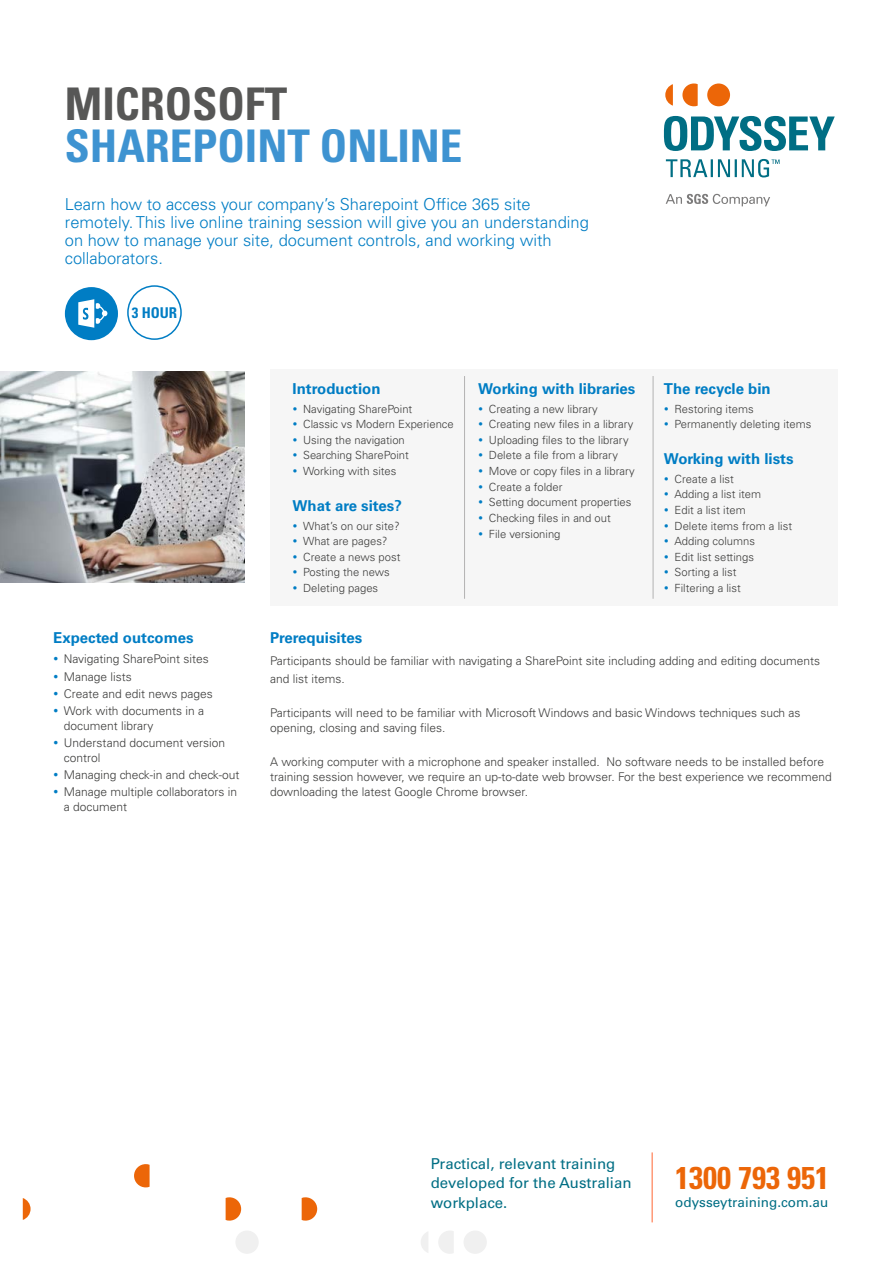
<style>
.page{position:relative;width:893px;height:1263px;background:#fff}
.page>*{position:absolute;margin:0;border:0;box-sizing:border-box;transform-origin:0 0}
.t1{font:700 condensed 45px "Univers";color:#3e93d1}
.t2{font:700 condensed 45px "Univers";color:#575756}
.t3{font:700 condensed 31.5px "Univers";color:#ec6608}
.t4{font:300 16.5px/18px "Univers";color:#007dc4}
.t5{font:700 15px "Univers";color:#007dc4}
.t6{font:15px/19.5px "Univers";color:#006e84}
.t7{font:700 condensed 14.85px "Univers";color:#007dc4}
.t8{font:13.5px "Univers";color:#006e84}
.t9{font:300 12px/17.1px "Univers";color:#3c3c3b}
.t10{font:300 11.25px/15.6px "Univers";color:#3c3c3b}
</style>
<div class="page">
<svg style="left:302px;top:1197px;width:15px;height:23px"></svg>
<svg style="left:226px;top:1197px;width:15px;height:23px"></svg>
<svg style="left:23px;top:1198px;width:8px;height:22px"></svg>
<svg style="left:134px;top:1164px;width:16px;height:23px"></svg>
<div style="left:235px;top:1230px;width:24px;height:24px;background:#f0f0f0;border-radius:50%"></div>
<svg style="left:421px;top:1232px;width:7px;height:21px"></svg>
<svg style="left:438px;top:1231px;width:16px;height:23px"></svg>
<div style="left:463px;top:1230px;width:24px;height:24px;background:#f0f0f0;border-radius:50%"></div>
<hr style="left:652px;top:1152px;width:1px;height:70px;background:#f63">
<div style="left:270px;top:369px;width:568px;height:237px;background:#f6f6f6"></div>
<hr style="left:464px;top:376px;width:1px;height:223px;background:#b3b2b2">
<hr style="left:653px;top:376px;width:1px;height:223px;background:#b3b2b2">
<img style="left:0;top:371px;width:245px;height:212px">
<div style="left:127px;top:285px;width:55px;height:55px;border:2px solid #007dc4;border-radius:50%"></div>
<svg style="left:664px;top:116px;width:171px;height:35px"></svg>
<svg style="left:665px;top:84px;width:8px;height:22px"></svg>
<svg style="left:682px;top:83px;width:16px;height:23px"></svg>
<div style="left:707px;top:83px;width:23px;height:23px;background:#ec6608;border-radius:50%"></div>
<svg style="left:666px;top:194px;width:104px;height:12px"></svg>
<svg style="left:666px;top:159px;width:114px;height:18px"></svg>
<div style="left:65px;top:287px;width:53px;height:53px;background:#007dc4;border-radius:50%"></div>
<svg style="left:78px;top:299px;width:29px;height:29px"></svg>
<h1 class="t2" style="left:65px;top:76px;width:224px">MICROSOFT</h1>
<h1 class="t1" style="left:65px;top:118px;width:399px">SHAREPOINT ONLINE</h1>
<h3 class="t4" style="left:65px;top:195px;width:525px">Learn how to access your company’s Sharepoint Office 365 site remotely. This live online training session will give you an understanding on how to manage your site, document controls, and working with collaborators.</h3>
<p class="t7" style="left:132px;top:303px;width:47px">3 HOUR</p>
<p class="t5" style="left:53px;top:629px;width:142px">Expected outcomes</p>
<p class="t9" style="left:64px;top:651px;width:151px">Navigating SharePoint sites<br>Manage lists<br>Create and edit news pages<br>Work with documents in a</p>
<p class="t9" style="left:64px;top:717px;width:163px">document library<br>Understand document version</p>
<p class="t9" style="left:64px;top:749px;width:177px">control<br>Managing check-in and check-out<br>Manage multiple collaborators in</p>
<p class="t9" style="left:64px;top:798px;width:65px">a document</p>
<p class="t5" style="left:293px;top:380px;width:89px">Introduction</p>
<p class="t10" style="left:303px;top:401px;width:152px">Navigating SharePoint<br>Classic vs Modern Experience<br>Using the navigation<br>Searching SharePoint<br>Working with sites</p>
<p class="t5" style="left:293px;top:497px;width:111px">What are sites?</p>
<p class="t10" style="left:303px;top:518px;width:99px">What’s on our site?<br>What are pages?<br>Create a news post<br>Posting the news<br>Deleting pages</p>
<p class="t5" style="left:478px;top:380px;width:159px">Working with libraries</p>
<p class="t10" style="left:489px;top:401px;width:148px">Creating a new library<br>Creating new files in a library<br>Uploading files to the library<br>Delete a file from a library<br>Move or copy files in a library<br>Create a folder<br>Setting document properties<br>Checking files in and out<br>File versioning</p>
<p class="t5" style="left:664px;top:380px;width:108px">The recycle bin</p>
<p class="t10" style="left:674px;top:401px;width:138px">Restoring items<br>Permanently deleting items</p>
<p class="t5" style="left:664px;top:450px;width:131px">Working with lists</p>
<p class="t10" style="left:674px;top:471px;width:119px">Create a list<br>Adding a list item<br>Edit a list item<br>Delete items from a list<br>Adding columns<br>Edit list settings<br>Sorting a list<br>Filtering a list</p>
<p class="t5" style="left:270px;top:629px;width:94px">Prerequisites</p>
<p class="t9" style="left:270px;top:652px;width:551px;line-height:18px">Participants should be familiar with navigating a SharePoint site including adding and editing documents and list items.</p>
<p class="t9" style="left:270px;top:705px;width:532px;line-height:15px">Participants will need to be familiar with Microsoft Windows and basic Windows techniques such as opening, closing and saving files.</p>
<p class="t9" style="left:270px;top:755px;width:563px;line-height:15px">A working computer with a microphone and speaker installed. No software needs to be installed before training session however, we require an up-to-date web browser. For the best experience we recommend downloading the latest Google Chrome browser.</p>
<p class="t6" style="left:431px;top:1154px;width:202px">Practical, relevant training developed for the Australian workplace.</p>
<h2 class="t3" style="left:675px;top:1158px;width:155px">1300 793 951</h2>
<p class="t8" style="left:675px;top:1194px;width:155px">odysseytraining.com.au</p>
</div>
